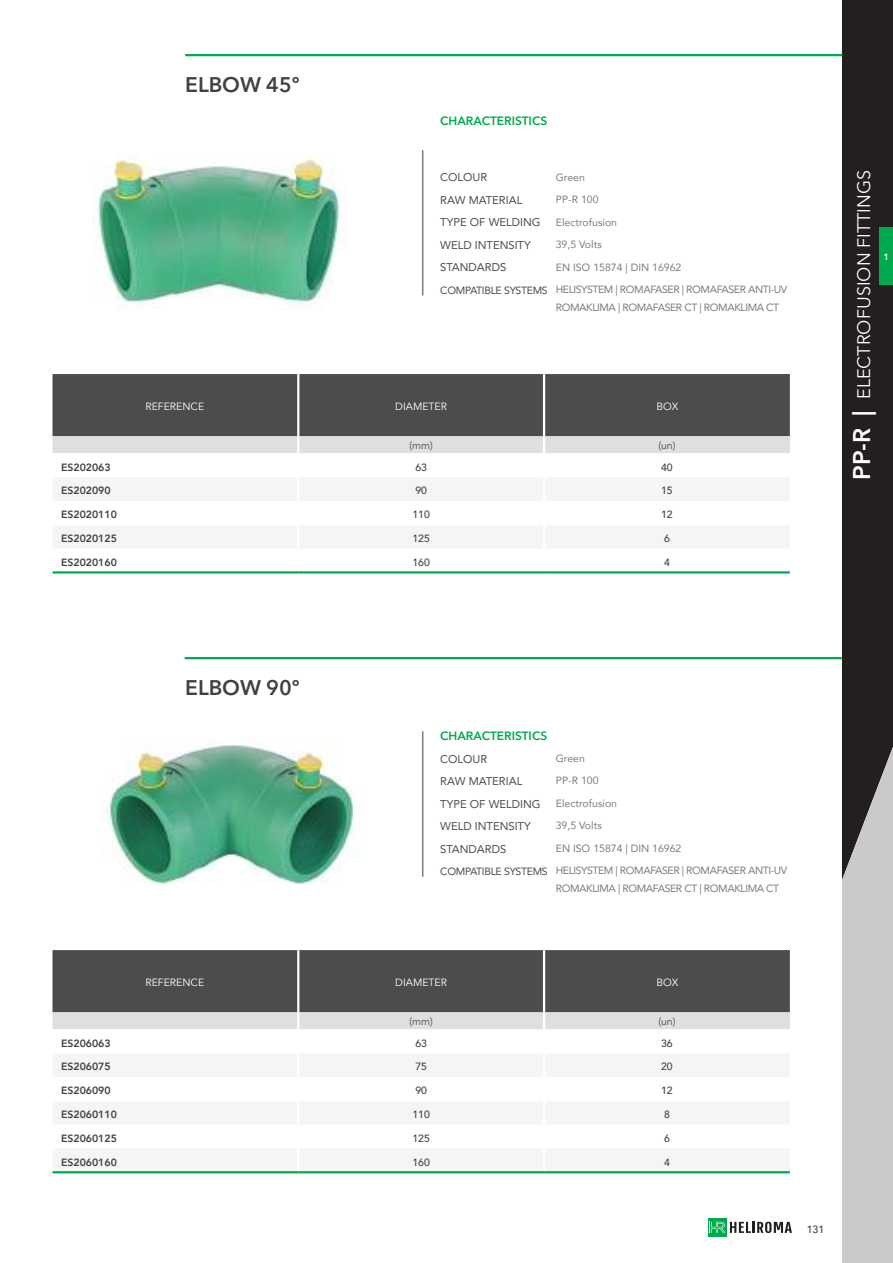
<style>
.page{position:relative;width:893px;height:1263px;background:#fff}
.page>*{position:absolute;margin:0;border:0;box-sizing:border-box;transform-origin:0 0}
.t1{font:600 21px "Avenir Next LT Pro";color:#444041}
.t2{font:18px "Avenir Next LT Pro";color:#fff}
.t3{font:600 12px "Avenir Next LT Pro";color:#00ab4e}
.t4{font:11.25px/22.5px "Avenir";color:#4e4b4c}
.t5{font:10.5px/22.5px "Avenir";color:#7d7c7e}
.t6{font:800 10.5px "Avenir";color:#444041}
.t7{font:10.5px "Avenir";letter-spacing:-.04em;color:#7d7c7e}
.t8{font:500 10.5px "Avenir";color:#444041}
.t9{font:10.5px "Avenir";color:#fff}
.t10{font:10.5px "Avenir";letter-spacing:-.03em;color:#4e4b4c}
.t11{font:10.5px "Avenir";color:#4e4b4c}
.t12{font:600 9px "Avenir Next LT Pro";color:#fff}
.s1{font-weight:600;font-size:24px}
</style>
<div class="page">
<svg style="left:842px;top:0;width:51px;height:1263px;background:#605d5d"></svg>
<svg style="left:708px;top:1218px;width:18px;height:18px"></svg>
<svg style="left:710px;top:1222px;width:82px;height:11px"></svg>
<div style="left:879px;top:227px;width:14px;height:58px;background:#00ab4e"></div>
<hr style="left:185px;top:657px;width:657px;height:2px;background:#00ab4e">
<hr style="left:422px;top:150px;width:1px;height:145px;background:#7d7c7e">
<hr style="left:422px;top:731px;width:1px;height:146px;background:#7d7c7e">
<div style="left:53px;top:374px;width:737px;height:62px;background:#4e4b4c"></div>
<hr style="left:297px;top:374px;width:2px;height:62px;background:#fff">
<hr style="left:543px;top:374px;width:2px;height:62px;background:#fff">
<div style="left:53px;top:436px;width:737px;height:17px;background:#e0dfdf"></div>
<hr style="left:53px;top:571px;width:245px;height:2px;background:#00ab4e">
<hr style="left:298px;top:571px;width:246px;height:2px;background:#00ab4e">
<hr style="left:544px;top:571px;width:246px;height:2px;background:#00ab4e">
<img style="left:93px;top:154px;width:251px;height:151px">
<div style="left:53px;top:950px;width:737px;height:62px;background:#4e4b4c"></div>
<hr style="left:297px;top:950px;width:2px;height:62px;background:#fff">
<hr style="left:543px;top:950px;width:2px;height:62px;background:#fff">
<div style="left:53px;top:1012px;width:737px;height:17px;background:#e0dfdf"></div>
<hr style="left:53px;top:1171px;width:245px;height:2px;background:#00ab4e">
<hr style="left:298px;top:1171px;width:246px;height:2px;background:#00ab4e">
<hr style="left:544px;top:1171px;width:246px;height:2px;background:#00ab4e">
<img style="left:100px;top:744px;width:259px;height:140px">
<hr style="left:185px;top:54px;width:657px;height:2px;background:#00ab4e">
<h1 class="t1" style="left:185px;top:72px;width:116px">ELBOW 45º</h1>
<p class="t3" style="left:440px;top:114px;width:108px">CHARACTERISTICS</p>
<p class="t4" style="left:440px;top:166px;width:102px">COLOUR<br>RAW MATERIAL<br>TYPE OF WELDING<br>WELD INTENSITY<br>STANDARDS</p>
<p class="t10" style="left:440px;top:282px;width:109px">COMPATIBLE SYSTEMS</p>
<p class="t5" style="left:556px;top:165px;width:233px">Green<br>PP-R 100<br>Electrofusion<br>39,5 Volts<br>EN ISO 15874 | DIN 16962<br>HELISYSTEM | ROMAFASER | ROMAFASER ANTI-UV</p>
<p class="t7" style="left:556px;top:299px;width:225px">ROMAKLIMA | ROMAFASER CT | ROMAKLIMA CT</p>
<p class="t9" style="left:145px;top:400px;width:60px">REFERENCE</p>
<p class="t9" style="left:395px;top:400px;width:53px">DIAMETER</p>
<p class="t9" style="left:656px;top:400px;width:23px">BOX</p>
<p class="t11" style="left:409px;top:439px;width:25px">(mm)</p>
<p class="t11" style="left:658px;top:439px;width:19px">(un)</p>
<p class="t6" style="left:61px;top:459px;width:51px">ES202063</p>
<p class="t8" style="left:415px;top:458px;width:13px">63</p>
<p class="t8" style="left:661px;top:458px;width:13px">40</p>
<p class="t6" style="left:61px;top:482px;width:51px">ES202090</p>
<p class="t8" style="left:415px;top:482px;width:13px">90</p>
<p class="t8" style="left:661px;top:482px;width:13px">15</p>
<p class="t6" style="left:61px;top:506px;width:57px">ES2020110</p>
<p class="t8" style="left:412px;top:505px;width:19px">110</p>
<p class="t8" style="left:661px;top:505px;width:13px">12</p>
<p class="t6" style="left:61px;top:530px;width:57px">ES2020125</p>
<p class="t8" style="left:412px;top:529px;width:19px">125</p>
<p class="t8" style="left:664px;top:529px;width:7px">6</p>
<p class="t6" style="left:61px;top:554px;width:57px">ES2020160</p>
<p class="t8" style="left:412px;top:553px;width:19px">160</p>
<p class="t8" style="left:664px;top:553px;width:7px">4</p>
<h2 class="t2" style="left:853px;top:479px;width:311px;rotate:-90deg"><span class="s1">PP-R |</span> ELECTROFUSION FITTINGS</h2>
<p class="t12" style="left:883px;top:251px;width:7px">1</p>
<h1 class="t1" style="left:185px;top:675px;width:116px">ELBOW 90º</h1>
<p class="t3" style="left:440px;top:728px;width:108px">CHARACTERISTICS</p>
<p class="t4" style="left:440px;top:747px;width:102px">COLOUR<br>RAW MATERIAL<br>TYPE OF WELDING<br>WELD INTENSITY<br>STANDARDS</p>
<p class="t10" style="left:440px;top:863px;width:109px">COMPATIBLE SYSTEMS</p>
<p class="t5" style="left:556px;top:747px;width:233px">Green<br>PP-R 100<br>Electrofusion<br>39,5 Volts<br>EN ISO 15874 | DIN 16962<br>HELISYSTEM | ROMAFASER | ROMAFASER ANTI-UV</p>
<p class="t7" style="left:556px;top:880px;width:225px">ROMAKLIMA | ROMAFASER CT | ROMAKLIMA CT</p>
<p class="t9" style="left:145px;top:976px;width:60px">REFERENCE</p>
<p class="t9" style="left:395px;top:976px;width:53px">DIAMETER</p>
<p class="t9" style="left:656px;top:976px;width:23px">BOX</p>
<p class="t11" style="left:409px;top:1015px;width:25px">(mm)</p>
<p class="t11" style="left:658px;top:1015px;width:19px">(un)</p>
<p class="t6" style="left:61px;top:1035px;width:51px">ES206063</p>
<p class="t8" style="left:415px;top:1034px;width:13px">63</p>
<p class="t8" style="left:661px;top:1034px;width:13px">36</p>
<p class="t6" style="left:61px;top:1058px;width:51px">ES206075</p>
<p class="t8" style="left:415px;top:1058px;width:13px">75</p>
<p class="t8" style="left:661px;top:1058px;width:13px">20</p>
<p class="t6" style="left:61px;top:1082px;width:51px">ES206090</p>
<p class="t8" style="left:415px;top:1081px;width:13px">90</p>
<p class="t8" style="left:661px;top:1081px;width:13px">12</p>
<p class="t6" style="left:61px;top:1106px;width:57px">ES2060110</p>
<p class="t8" style="left:412px;top:1105px;width:19px">110</p>
<p class="t8" style="left:664px;top:1105px;width:7px">8</p>
<p class="t6" style="left:61px;top:1130px;width:57px">ES2060125</p>
<p class="t8" style="left:412px;top:1129px;width:19px">125</p>
<p class="t8" style="left:664px;top:1129px;width:7px">6</p>
<p class="t6" style="left:61px;top:1154px;width:57px">ES2060160</p>
<p class="t8" style="left:412px;top:1153px;width:19px">160</p>
<p class="t8" style="left:664px;top:1153px;width:7px">4</p>
<p class="t8" style="left:807px;top:1220px;width:19px">131</p>
</div>
